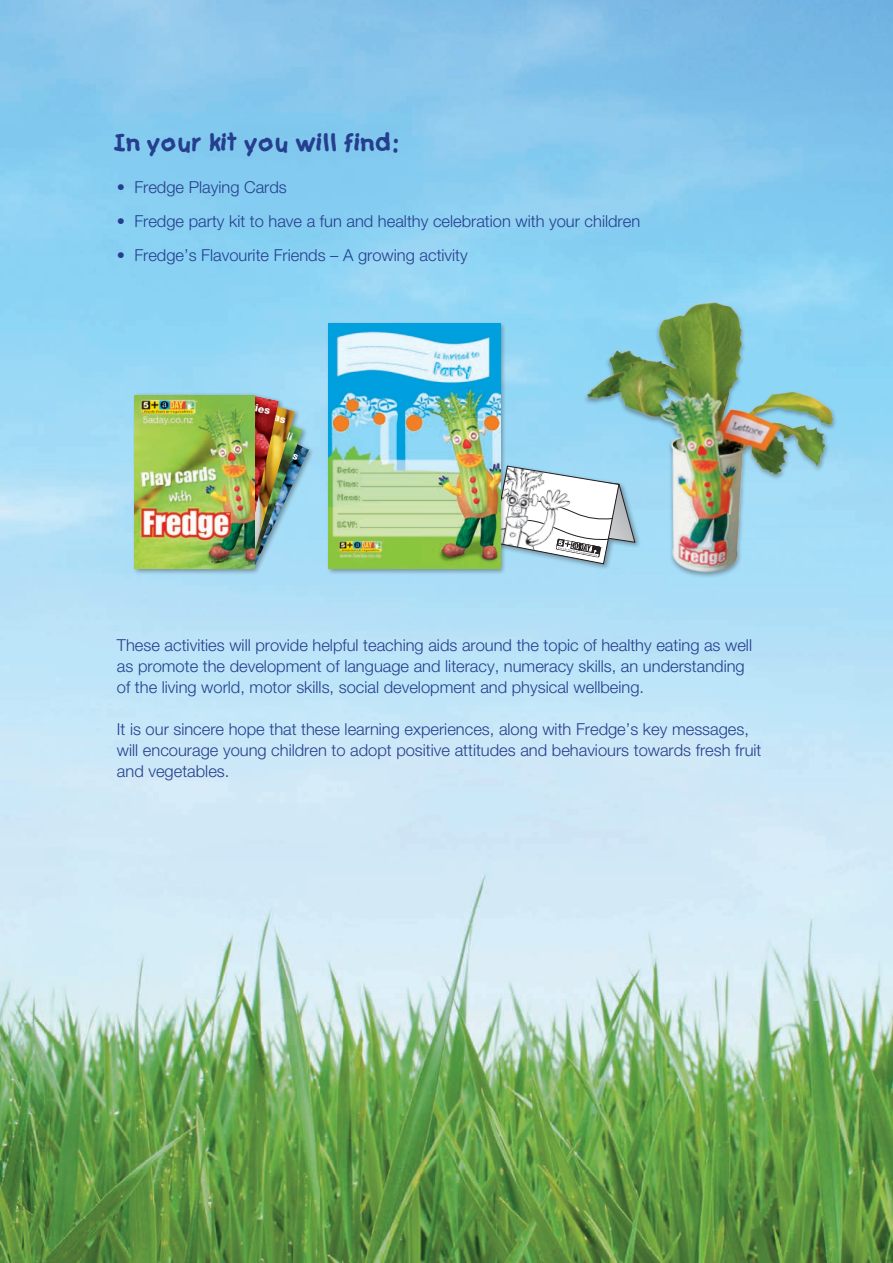
<style>
.page{position:relative;width:893px;height:1263px;background:#fff}
.page>*{position:absolute;margin:0;border:0;box-sizing:border-box;transform-origin:0 0}
.t1{font:700 22.5px "Catchup";color:#253f8e}
.t2{font:300 16.5px/21px "Helvetica Neue";color:#253f8e}
.t3{font:800 10.35px "Helvetica Neue";color:#fff}
.s1{font-weight:500}
</style>
<div class="page">
<img style="left:0;top:0;width:893px;height:1263px">
<div style="left:490px;top:464px;width:151px;height:106px;background:#231f20;opacity:.4"></div>
<svg style="left:507px;top:465px;width:76px;height:100px"></svg>
<div style="left:326px;top:321px;width:181px;height:254px;background:#231f20;opacity:.4"></div>
<img style="left:329px;top:323px;width:171px;height:246px">
<div style="left:132px;top:393px;width:183px;height:183px;background:#231f20;opacity:.4"></div>
<img style="left:303px;top:399px;width:6px;height:170px">
<img style="left:295px;top:395px;width:8px;height:174px">
<img style="left:279px;top:395px;width:16px;height:174px">
<img style="left:254px;top:395px;width:25px;height:174px">
<svg style="left:269px;top:483px;width:18px;height:19px"></svg>
<img style="left:134px;top:395px;width:120px;height:174px">
<img style="left:584px;top:288px;width:258px;height:325px">
<h1 class="t1" style="left:117px;top:128px;width:285px">In your kit you will find:</h1>
<p class="t2" style="left:117px;top:176px;width:171px"><span class="s1">•</span> Fredge Playing Cards</p>
<p class="t2" style="left:117px;top:210px;width:525px"><span class="s1">•</span> Fredge party kit to have a fun and healthy celebration with your children</p>
<p class="t2" style="left:117px;top:244px;width:352px"><span class="s1">•</span> Fredge’s Flavourite Friends – A growing activity</p>
<p class="t3" style="left:245px;top:402px;width:45px;rotate:16deg">bananas</p>
<p class="t2" style="left:117px;top:635px;width:637px">These activities will provide helpful teaching aids around the topic of healthy eating as well as promote the development of language and literacy, numeracy skills, an understanding of the living world, motor skills, social development and physical wellbeing.</p>
<p class="t2" style="left:117px;top:719px;width:646px">It is our sincere hope that these learning experiences, along with Fredge’s key messages, will encourage young children to adopt positive attitudes and behaviours towards fresh fruit and vegetables.</p>
</div>
